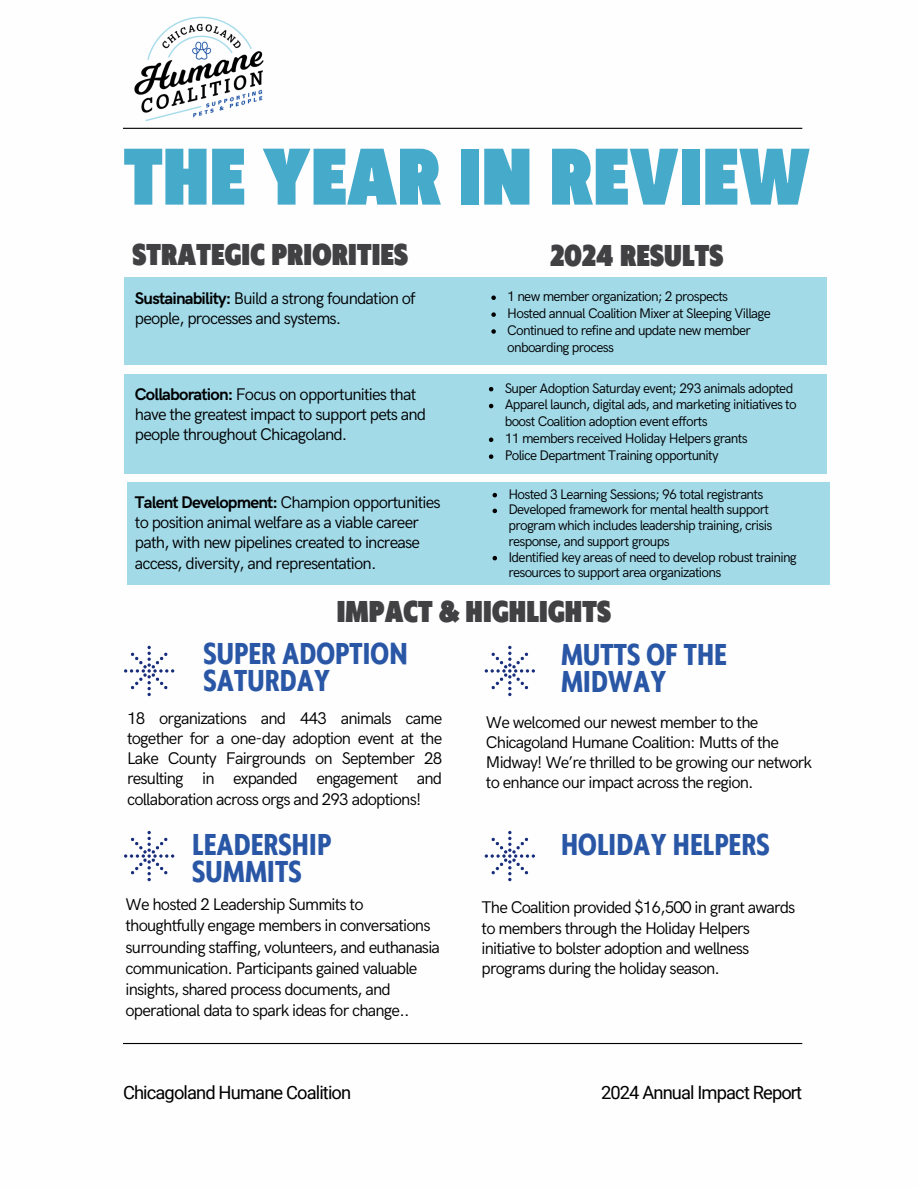
<style>
.page{position:relative;width:918px;height:1188px;background:#fff}
.page>*{position:absolute;margin:0;border:0;box-sizing:border-box;transform-origin:0 0}
.t1{font:900 75px "Klein Condensed";letter-spacing:.005em;color:#46aaca}
.t2{font:700 28.2px/27px "Klein Condensed";letter-spacing:.005em;color:#2957a6}
.t3{font:900 28.2px "Klein Condensed";letter-spacing:.005em;color:#414042}
.t4{font:18.3px "Roboto";letter-spacing:-.045em;color:#000001}
.t5{font:16.95px/20.2px "HK Grotesk";letter-spacing:-.05em;color:#000001}
.t6{font:13.95px/15.8px "HK Grotesk";letter-spacing:-.05em;color:#000001}
.s1{font-weight:700}
</style>
<div class="page">
<svg style="left:124px;top:831px;width:50px;height:50px"></svg>
<svg style="left:124px;top:646px;width:50px;height:50px"></svg>
<svg style="left:485px;top:831px;width:50px;height:50px"></svg>
<svg style="left:485px;top:646px;width:50px;height:50px"></svg>
<hr style="left:123px;top:128px;width:679px;height:1px;background:#000001">
<hr style="left:123px;top:1043px;width:679px;height:1px;background:#000001">
<img style="left:124px;top:16px;width:150px;height:113px">
<div style="left:124px;top:277px;width:702px;height:88px;background:#a2dae8"></div>
<svg style="left:491px;top:296px;width:5px;height:4px"></svg>
<svg style="left:491px;top:312px;width:5px;height:5px"></svg>
<svg style="left:491px;top:329px;width:5px;height:5px"></svg>
<div style="left:124px;top:374px;width:702px;height:100px;background:#a2dae8"></div>
<svg style="left:489px;top:387px;width:4px;height:4px"></svg>
<svg style="left:489px;top:404px;width:4px;height:4px"></svg>
<svg style="left:489px;top:438px;width:4px;height:4px"></svg>
<svg style="left:489px;top:454px;width:4px;height:5px"></svg>
<div style="left:127px;top:483px;width:702px;height:102px;background:#a2dae8"></div>
<svg style="left:493px;top:493px;width:4px;height:4px"></svg>
<svg style="left:493px;top:509px;width:4px;height:4px"></svg>
<svg style="left:493px;top:556px;width:4px;height:4px"></svg>
<p class="t1" style="left:124px;top:139px;width:688px">THE YEAR IN REVIEW</p>
<p class="t3" style="left:132px;top:240px;width:277px">STRATEGIC PRIORITIES</p>
<p class="t3" style="left:550px;top:241px;width:175px">2024 RESULTS</p>
<p class="t6" style="left:507px;top:289px;width:223px">1 new member organization; 2 prospects</p>
<p class="t6" style="left:507px;top:306px;width:265px">Hosted annual Coalition Mixer at Sleeping Village</p>
<p class="t6" style="left:507px;top:322px;width:245px;line-height:16.8px">Continued to refine and update new member onboarding process</p>
<p class="t5" style="left:135px;top:385px;width:293px"><span class="s1">Collaboration:</span> Focus on opportunities that have the greatest impact to support pets and people throughout Chicagoland.</p>
<p class="t6" style="left:505px;top:380px;width:290px">Super Adoption Saturday event; 293 animals adopted</p>
<h2 class="t5" style="left:135px;top:288px;width:282px"><span class="s1">Sustainability:</span> Build a strong foundation of people, processes and systems.</h2>
<h2 class="t6" style="left:505px;top:397px;width:294px;line-height:16.8px">Apparel launch, digital ads, and marketing initiatives to boost Coalition adoption event efforts</h2>
<p class="t6" style="left:505px;top:431px;width:245px">11 members received Holiday Helpers grants</p>
<h2 class="t6" style="left:505px;top:448px;width:216px">Police Department Training opportunity</h2>
<p class="t5" style="left:135px;top:493px;width:307px"><span class="s1">Talent Development:</span> Champion opportunities to position animal welfare as a viable career path, with new pipelines created to increase access, diversity, and representation.</p>
<h2 class="t6" style="left:508px;top:486px;width:257px">Hosted 3 Learning Sessions; 96 total registrants</h2>
<h3 class="t6" style="left:508px;top:502px;width:265px">Developed framework for mental health support program which includes leadership training, crisis response, and support groups</h3>
<h3 class="t6" style="left:508px;top:549px;width:290px">Identified key areas of need to develop robust training resources to support area organizations</h3>
<p class="t3" style="left:337px;top:597px;width:276px">IMPACT &amp; HIGHLIGHTS</p>
<p class="t2" style="left:203px;top:642px;width:206px">SUPER ADOPTION<br>SATURDAY</p>
<h1 class="t2" style="left:561px;top:643px;width:167px;line-height:27.5px">MUTTS OF THE<br>MIDWAY</h1>
<h2 class="t5" style="left:127px;top:709px;width:317px;text-align:justify">18 organizations and 443 animals came together for a one-day adoption event at the Lake County Fairgrounds on September 28 resulting in expanded engagement and collaboration across orgs and 293 adoptions!</h2>
<p class="t5" style="left:486px;top:712px;width:328px">We welcomed our newest member to the Chicagoland Humane Coalition: Mutts of the Midway! We’re thrilled to be growing our network to enhance our impact across the region.</p>
<p class="t2" style="left:192px;top:833px;width:140px">LEADERSHIP<br>SUMMITS</p>
<h2 class="t2" style="left:561px;top:833px;width:210px">HOLIDAY HELPERS</h2>
<h3 class="t5" style="left:126px;top:895px;width:316px;line-height:21.1px">We hosted 2 Leadership Summits to thoughtfully engage members in conversations surrounding staffing, volunteers, and euthanasia communication. Participants gained valuable insights, shared process documents, and operational data to spark ideas for change..</h3>
<p class="t5" style="left:482px;top:898px;width:315px">The Coalition provided $16,500 in grant awards to members through the Holiday Helpers initiative to bolster adoption and wellness programs during the holiday season.</p>
<p class="t4" style="left:123px;top:1082px;width:230px">Chicagoland Humane Coalition</p>
<h3 class="t4" style="left:601px;top:1082px;width:203px">2024 Annual Impact Report</h3>
</div>
